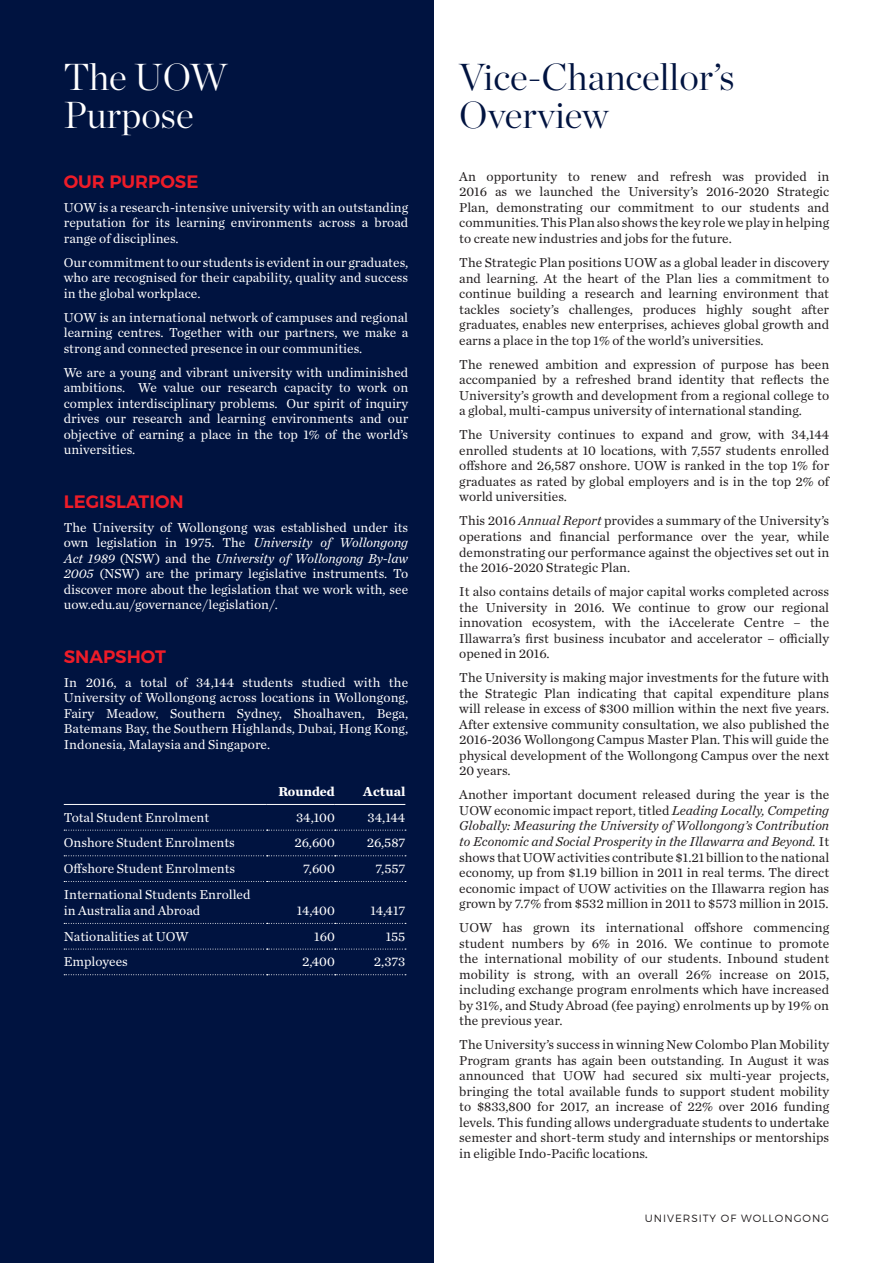
<style>
.page{position:relative;width:893px;height:1263px;background:#fff}
.page>*{position:absolute;margin:0;border:0;box-sizing:border-box;transform-origin:0 0}
.t1{font:300 37.5px/37.5px "Chronicle Display";color:#001340}
.t2{font:300 37.5px/37.5px "Chronicle Display";color:#fff}
.t3{font:600 18px "Montserrat";color:#ee1c28}
.t4{font:13.5px/15.6px "Chronicle Text G1";color:#231f20;text-align:justify}
.t5{font:13.5px/15.6px "Chronicle Text G1";color:#fff;text-align:justify}
.t6{font:700 13.5px "Chronicle Text G1";color:#fff}
.t7{font:300 10.5px "Montserrat";letter-spacing:.09em;color:#231f20}
.s1{font-style:italic}
</style>
<div class="page">
<div style="left:0;top:0;width:434px;height:1263px;background:#001340"></div>
<svg style="left:64px;top:830px;width:342px;height:1px"></svg>
<svg style="left:64px;top:855px;width:342px;height:1px"></svg>
<svg style="left:64px;top:881px;width:342px;height:1px"></svg>
<svg style="left:64px;top:923px;width:342px;height:1px"></svg>
<svg style="left:64px;top:949px;width:342px;height:1px"></svg>
<svg style="left:64px;top:974px;width:342px;height:1px"></svg>
<hr style="left:64px;top:804px;width:203px;height:1px;background:#fff">
<hr style="left:267px;top:804px;width:68px;height:1px;background:#fff">
<hr style="left:335px;top:804px;width:70px;height:1px;background:#fff">
<h1 class="t2" style="left:64px;top:55px;width:165px">The UOW<br>Purpose</h1>
<h2 class="t3" style="left:64px;top:170px;width:136px">OUR PURPOSE</h2>
<p class="t5" style="left:64px;top:198px;width:346px">UOW is a research-intensive university with an outstanding reputation for its learning environments across a broad range of disciplines.</p>
<p class="t5" style="left:64px;top:254px;width:346px">Our commitment to our students is evident in our graduates, who are recognised for their capability, quality and success in the global workplace.</p>
<p class="t5" style="left:64px;top:309px;width:346px">UOW is an international network of campuses and regional learning centres. Together with our partners, we make a strong and connected presence in our communities.</p>
<p class="t5" style="left:64px;top:364px;width:346px">We are a young and vibrant university with undiminished ambitions. We value our research capacity to work on complex interdisciplinary problems. Our spirit of inquiry drives our research and learning environments and our objective of earning a place in the top 1% of the world’s universities.</p>
<h2 class="t3" style="left:64px;top:490px;width:121px">LEGISLATION</h2>
<p class="t5" style="left:64px;top:519px;width:346px">The University of Wollongong was established under its own legislation in 1975. The <span class="s1">University of Wollongong Act 1989</span> (NSW) and the <span class="s1">University of Wollongong By-law 2005</span> (NSW) are the primary legislative instruments. To discover more about the legislation that we work with, see uow.edu.au/governance/legislation/.</p>
<h2 class="t3" style="left:64px;top:645px;width:104px">SNAPSHOT</h2>
<p class="t5" style="left:64px;top:673px;width:346px">In 2016, a total of 34,144 students studied with the University of Wollongong across locations in Wollongong, Fairy Meadow, Southern Sydney, Shoalhaven, Bega, Batemans Bay, the Southern Highlands, Dubai, Hong Kong, Indonesia, Malaysia and Singapore.</p>
<p class="t6" style="left:278px;top:780px;width:58px">Rounded</p>
<p class="t6" style="left:363px;top:780px;width:44px">Actual</p>
<p class="t5" style="left:64px;top:808px;width:147px">Total Student Enrolment</p>
<p class="t5" style="left:296px;top:808px;width:40px">34,100</p>
<p class="t5" style="left:368px;top:808px;width:39px">34,144</p>
<p class="t5" style="left:64px;top:834px;width:173px">Onshore Student Enrolments</p>
<p class="t5" style="left:294px;top:834px;width:42px">26,600</p>
<p class="t5" style="left:367px;top:834px;width:40px">26,587</p>
<p class="t5" style="left:64px;top:860px;width:173px">Offshore Student Enrolments</p>
<p class="t5" style="left:303px;top:860px;width:33px">7,600</p>
<p class="t5" style="left:375px;top:860px;width:31px">7,557</p>
<p class="t5" style="left:64px;top:885px;width:188px;line-height:16.2px">International Students Enrolled in Australia and Abroad</p>
<p class="t5" style="left:297px;top:902px;width:40px">14,400</p>
<p class="t5" style="left:370px;top:902px;width:36px">14,417</p>
<p class="t5" style="left:64px;top:927px;width:126px">Nationalities at UOW</p>
<p class="t5" style="left:314px;top:927px;width:22px">160</p>
<p class="t5" style="left:386px;top:927px;width:21px">155</p>
<p class="t5" style="left:64px;top:953px;width:66px">Employees</p>
<p class="t5" style="left:302px;top:953px;width:34px">2,400</p>
<p class="t5" style="left:374px;top:953px;width:33px">2,373</p>
<h1 class="t1" style="left:459px;top:55px;width:277px">Vice-Chancellor’s<br>Overview</h1>
<p class="t4" style="left:459px;top:168px;width:371px">An opportunity to renew and refresh was provided in 2016 as we launched the University’s 2016-2020 Strategic Plan, demonstrating our commitment to our students and communities. This Plan also shows the key role we play in helping to create new industries and jobs for the future.</p>
<p class="t4" style="left:459px;top:254px;width:371px">The Strategic Plan positions UOW as a global leader in discovery and learning. At the heart of the Plan lies a commitment to continue building a research and learning environment that tackles society’s challenges, produces highly sought after graduates, enables new enterprises, achieves global growth and earns a place in the top 1% of the world’s universities.</p>
<p class="t4" style="left:459px;top:356px;width:371px">The renewed ambition and expression of purpose has been accompanied by a refreshed brand identity that reflects the University’s growth and development from a regional college to a global, multi-campus university of international standing.</p>
<p class="t4" style="left:459px;top:426px;width:371px">The University continues to expand and grow, with 34,144 enrolled students at 10 locations, with 7,557 students enrolled offshore and 26,587 onshore. UOW is ranked in the top 1% for graduates as rated by global employers and is in the top 2% of world universities.</p>
<p class="t4" style="left:459px;top:512px;width:371px">This 2016 <span class="s1">Annual Report</span> provides a summary of the University’s operations and financial performance over the year, while demonstrating our performance against the objectives set out in the 2016-2020 Strategic Plan.</p>
<p class="t4" style="left:459px;top:583px;width:371px">It also contains details of major capital works completed across the University in 2016. We continue to grow our regional innovation ecosystem, with the iAccelerate Centre – the Illawarra’s first business incubator and accelerator – officially opened in 2016.</p>
<p class="t4" style="left:459px;top:669px;width:371px">The University is making major investments for the future with the Strategic Plan indicating that capital expenditure plans will release in excess of $300 million within the next five years.<br>After extensive community consultation, we also published the 2016-2036 Wollongong Campus Master Plan. This will guide the physical development of the Wollongong Campus over the next 20 years.</p>
<p class="t4" style="left:459px;top:786px;width:371px">Another important document released during the year is the UOW economic impact report, titled <span class="s1">Leading Locally, Competing Globally: Measuring the University of Wollongong’s Contribution to Economic and Social Prosperity in the Illawarra and Beyond.</span> It shows that UOW activities contribute $1.21 billion to the national economy, up from $1.19 billion in 2011 in real terms. The direct economic impact of UOW activities on the Illawarra region has grown by 7.7% from $532 million in 2011 to $573 million in 2015.</p>
<p class="t4" style="left:459px;top:919px;width:371px">UOW has grown its international offshore commencing student numbers by 6% in 2016. We continue to promote the international mobility of our students. Inbound student mobility is strong, with an overall 26% increase on 2015, including exchange program enrolments which have increased by 31%, and Study Abroad (fee paying) enrolments up by 19% on the previous year.</p>
<p class="t4" style="left:459px;top:1036px;width:371px">The University’s success in winning New Colombo Plan Mobility Program grants has again been outstanding. In August it was announced that UOW had secured six multi-year projects, bringing the total available funds to support student mobility to $833,800 for 2017, an increase of 22% over 2016 funding levels. This funding allows undergraduate students to undertake semester and short-term study and internships or mentorships in eligible Indo-Pacific locations.</p>
<p class="t7" style="left:645px;top:1212px;width:186px">UNIVERSITY OF WOLLONGONG</p>
</div>
